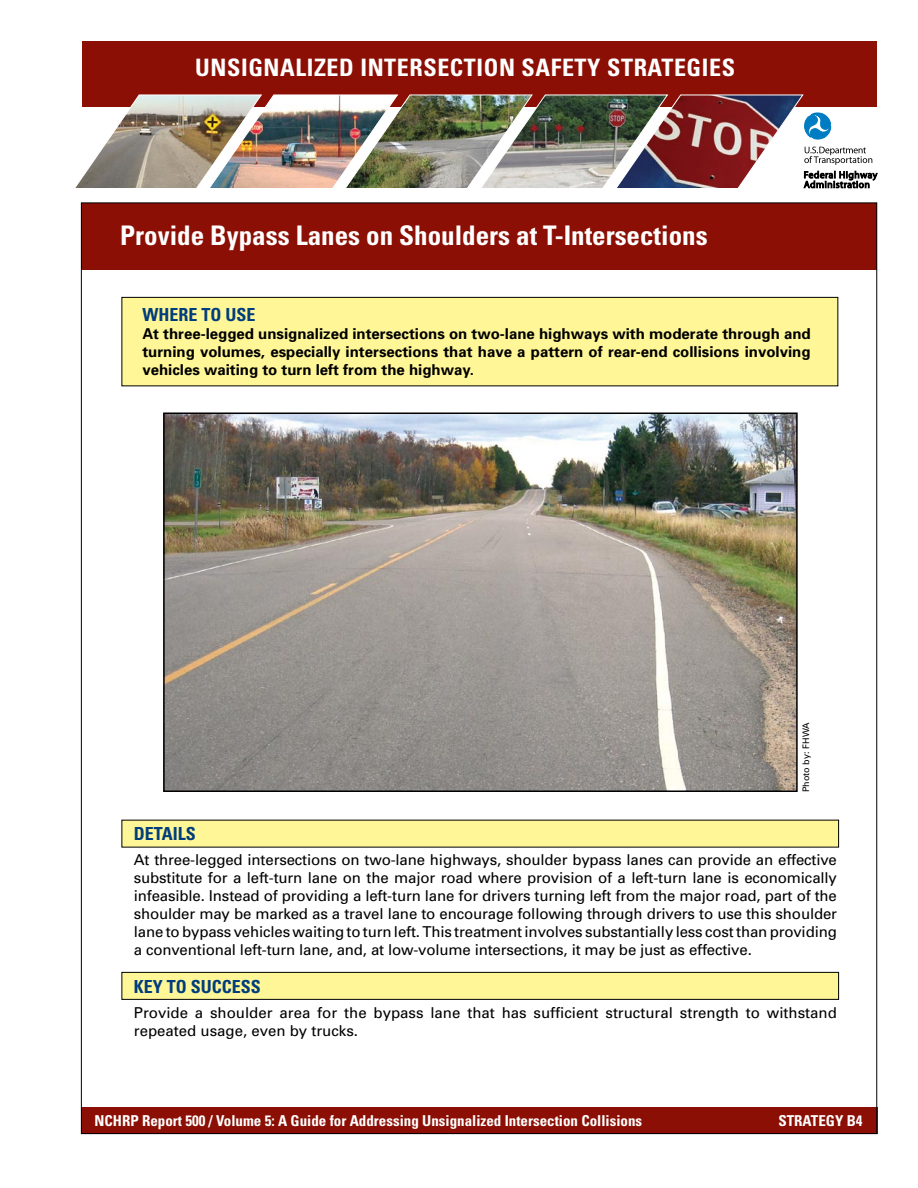
<style>
.page{position:relative;width:918px;height:1188px;background:#fff}
.page>*{position:absolute;margin:0;border:0;box-sizing:border-box;transform-origin:0 0}
.t1{font:700 condensed 27px "Univers";color:#fff}
.t2{font:700 condensed 24px "Univers";letter-spacing:.025em;color:#fff}
.t3{font:700 condensed 18px "Univers";color:#003d7d}
.t4{font:15px/18px "Univers";color:#000;text-align:justify}
.t5{font:700 15px/18px "Univers";color:#000;text-align:justify}
.t6{font:700 condensed 15px "Univers";color:#fff}
.t7{font:9px "Univers";color:#000}
</style>
<div class="page">
<div style="left:122px;top:972px;width:717px;height:27px;background:#fff797"></div>
<div style="left:122px;top:972px;width:717px;height:28px;border:1px solid #000"></div>
<div style="left:81px;top:1107px;width:797px;height:27px;background:#8b0f04"></div>
<div style="left:122px;top:820px;width:717px;height:27px;background:#fff797"></div>
<div style="left:122px;top:297px;width:716px;height:89px;background:#fff797"></div>
<div style="left:122px;top:297px;width:716px;height:89px;border:1px solid #000"></div>
<div style="left:81px;top:203px;width:796px;height:67px;background:#8b0f04"></div>
<img style="left:166px;top:415px;width:629px;height:374px">
<div style="left:163px;top:412px;width:635px;height:380px;border:2px solid #000"></div>
<div style="left:82px;top:41px;width:795px;height:66px;background:#8b0f04"></div>
<img style="left:75px;top:94px;width:803px;height:95px">
<h2 class="t2" style="left:195px;top:53px;width:541px">UNSIGNALIZED INTERSECTION SAFETY STRATEGIES</h2>
<h1 class="t1" style="left:120px;top:219px;width:589px">Provide Bypass Lanes on Shoulders at T-Intersections</h1>
<p class="t3" style="left:142px;top:304px;width:115px">WHERE TO USE</p>
<p class="t5" style="left:142px;top:325px;width:670px">At three-legged unsignalized intersections on two-lane highways with moderate through and turning volumes, especially intersections that have a pattern of rear-end collisions involving vehicles waiting to turn left from the highway.</p>
<p class="t7" style="left:801px;top:792px;width:71px;rotate:-90deg">Photo by: FHWA</p>
<p class="t3" style="left:134px;top:823px;width:63px">DETAILS</p>
<p class="t4" style="left:134px;top:851px;width:705px">At three-legged intersections on two-lane highways, shoulder bypass lanes can provide an effective substitute for a left-turn lane on the major road where provision of a left-turn lane is economically infeasible. Instead of providing a left-turn lane for drivers turning left from the major road, part of the shoulder may be marked as a travel lane to encourage following through drivers to use this shoulder lane to bypass vehicles waiting to turn left. This treatment involves substantially less cost than providing a conventional left-turn lane, and, at low-volume intersections, it may be just as effective.</p>
<p class="t3" style="left:134px;top:976px;width:129px">KEY TO SUCCESS</p>
<p class="t4" style="left:134px;top:1004px;width:705px">Provide a shoulder area for the bypass lane that has sufficient structural strength to withstand repeated usage, even by trucks.</p>
<p class="t6" style="left:94px;top:1111px;width:549px">NCHRP Report 500 / Volume 5: A Guide for Addressing Unsignalized Intersection Collisions</p>
<p class="t6" style="left:778px;top:1111px;width:86px">STRATEGY B4</p>
</div>
